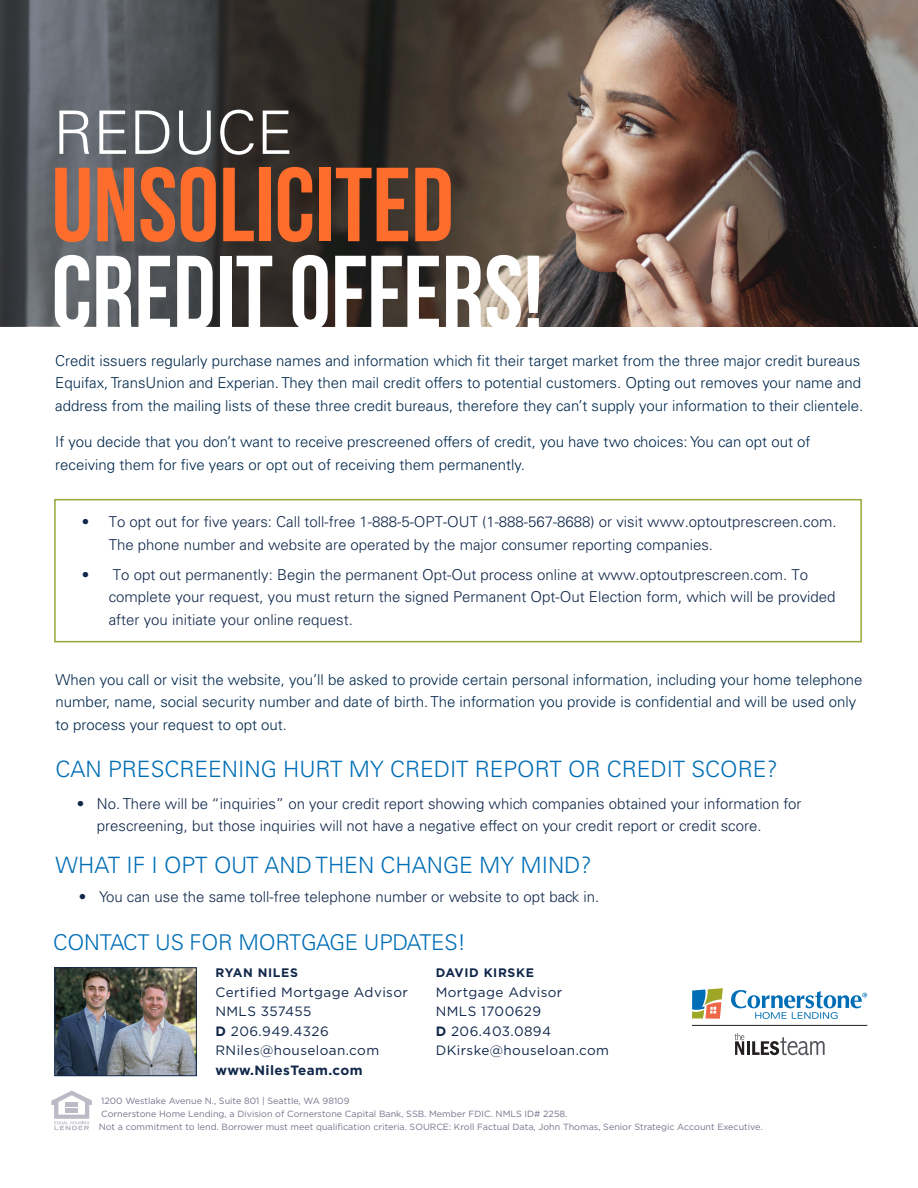
<style>
.page{position:relative;width:918px;height:1188px;background:#fff}
.page>*{position:absolute;margin:0;border:0;box-sizing:border-box;transform-origin:0 0}
.t1{font:105px "Bebas Neue";color:#fff}
.t2{font:105px "Bebas Neue";color:#ff6d2d}
.t3{font:300 60px "Univers LT Std";color:#fff}
.t4{font:300 22.5px "Univers LT Std";color:#006eb6}
.t5{font:300 21.75px "Univers LT Std";letter-spacing:-.01em;color:#006eb6}
.t6{font:300 15px/22.5px "Univers LT Std";color:#00284c}
.t7{font:300 15px/22.5px "Univers LT Std";color:#10274a}
.t8{font:13.5px/19.5px "Gotham";letter-spacing:.03em;color:#10274a}
.t9{font:700 12.3px "Gotham";letter-spacing:.05em;color:#10274a}
.t10{font:9px/13.5px "Gotham";color:#74748c}
.s1{font-weight:700}
</style>
<div class="page">
<img style="left:57px;top:970px;width:138px;height:104px">
<div style="left:55px;top:968px;width:142px;height:108px;border:1px solid #10274a"></div>
<hr style="left:692px;top:1025px;width:175px;height:1px;background:#231f20">
<svg style="left:735px;top:1033px;width:9px;height:22px"></svg>
<hr style="left:747px;top:1041px;width:3px;height:14px;background:#231f20">
<svg style="left:752px;top:1037px;width:73px;height:18px"></svg>
<svg style="left:692px;top:988px;width:31px;height:31px"></svg>
<svg style="left:731px;top:990px;width:136px;height:29px"></svg>
<img style="left:561px;top:0;width:357px;height:326px">
<div style="left:54px;top:499px;width:808px;height:143px;border:2px solid #96a83a"></div>
<svg style="left:0;top:0;width:561px;height:326px;background:#474441"></svg>
<svg style="left:51px;top:1091px;width:41px;height:39px"></svg>
<p class="t3" style="left:53px;top:96px;width:241px">REDUCE</p>
<p class="t2" style="left:52px;top:147px;width:404px">UNSOLICITED</p>
<p class="t1" style="left:52px;top:235px;width:493px">CREDIT OFFERS!</p>
<p class="t6" style="left:55px;top:349px;width:810px">Credit issuers regularly purchase names and information which fit their target market from the three major credit bureaus<br>Equifax, TransUnion and Experian. They then mail credit offers to potential customers. Opting out removes your name and address from the mailing lists of these three credit bureaus, therefore they can’t supply your information to their clientele.</p>
<p class="t6" style="left:55px;top:430px;width:757px">If you decide that you don’t want to receive prescreened offers of credit, you have two choices: You can opt out of receiving them for five years or opt out of receiving them permanently.</p>
<p class="t7" style="left:109px;top:511px;width:729px;text-indent:-27px">• To opt out for five years: Call toll-free 1-888-5-OPT-OUT (1-888-567-8688) or visit www.optoutprescreen.com.<br>The phone number and website are operated by the major consumer reporting companies.</p>
<p class="t7" style="left:109px;top:563px;width:728px;text-indent:-27px">• To opt out permanently: Begin the permanent Opt-Out process online at www.optoutprescreen.com. To complete your request, you must return the signed Permanent Opt-Out Election form, which will be provided after you initiate your online request.</p>
<p class="t6" style="left:56px;top:668px;width:808px">When you call or visit the website, you’ll be asked to provide certain personal information, including your home telephone number, name, social security number and date of birth. The information you provide is confidential and will be used only to process your request to opt out.</p>
<p class="t4" style="left:56px;top:756px;width:724px">CAN PRESCREENING HURT MY CREDIT REPORT OR CREDIT SCORE?</p>
<p class="t7" style="left:97px;top:792px;width:706px;text-indent:-20px">• No. There will be “inquiries” on your credit report showing which companies obtained your information for prescreening, but those inquiries will not have a negative effect on your credit report or credit score.</p>
<p class="t4" style="left:56px;top:852px;width:538px">WHAT IF I OPT OUT AND THEN CHANGE MY MIND?</p>
<p class="t7" style="left:79px;top:885px;width:522px">• You can use the same toll-free telephone number or website to opt back in.</p>
<p class="t5" style="left:53px;top:929px;width:414px">CONTACT US FOR MORTGAGE UPDATES!</p>
<p class="t9" style="left:436px;top:965px;width:100px">DAVID KIRSKE</p>
<p class="t8" style="left:436px;top:982px;width:175px">Mortgage Advisor<br>NMLS 1700629<br><span class="s1">D</span> 206.403.0894<br>DKirske@houseloan.com</p>
<p class="t10" style="left:101px;top:1094px;width:468px">1200 Westlake Avenue N., Suite 801 | Seattle, WA 98109<br>Cornerstone Home Lending, a Division of Cornerstone Capital Bank, SSB. Member FDIC. NMLS ID# 2258.</p>
<p class="t9" style="left:215px;top:965px;width:84px">RYAN NILES</p>
<p class="t8" style="left:215px;top:982px;width:194px">Certified Mortgage Advisor<br>NMLS 357455<br><span class="s1">D</span> 206.949.4326<br>RNiles@houseloan.com <span class="s1">www.NilesTeam.com</span></p>
<p class="t10" style="left:99px;top:1120px;width:666px">Not a commitment to lend. Borrower must meet qualification criteria. SOURCE: Kroll Factual Data, John Thomas, Senior Strategic Account Executive.</p>
</div>
